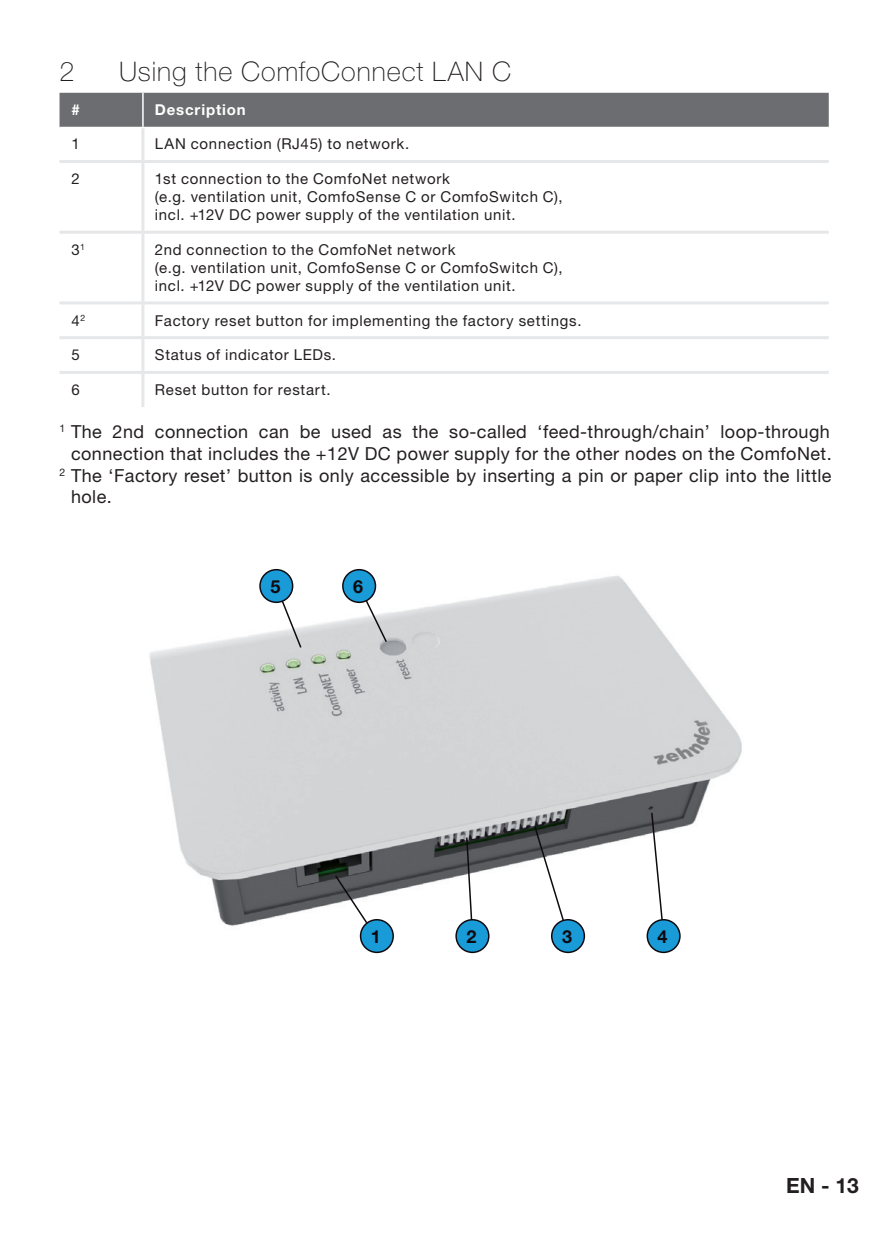
<style>
.page{position:relative;width:893px;height:1259px;background:#fff}
.page>*{position:absolute;margin:0;border:0;box-sizing:border-box;transform-origin:0 0}
.t1{font:100 27px "Helvetica Neue";letter-spacing:.035em;color:#231f20}
.t2{font:700 21px "Helvetica Neue LT Pro";color:#231f20}
.t3{font:18px "Helvetica Neue LT Pro";letter-spacing:.025em;color:#231f20}
.t4{font:700 18px "Helvetica Neue LT Pro";color:#0f0a10}
.t5{font:15px/18px "Helvetica Neue LT Pro";letter-spacing:.045em;color:#231f20}
.t6{font:700 15px "Helvetica Neue LT Pro";letter-spacing:.055em;color:#fff}
</style>
<div class="page">
<div style="left:60px;top:93px;width:769px;height:34px;background:#6c6d70"></div>
<svg style="left:60px;top:129px;width:768px;height:278px"></svg>
<hr style="left:142px;top:93px;width:2px;height:34px;background:#fff">
<hr style="left:141px;top:128px;width:3px;height:32px;background:#e6e7e9">
<hr style="left:60px;top:160px;width:83px;height:3px;background:#e6e7e9">
<hr style="left:143px;top:160px;width:686px;height:3px;background:#e6e7e9">
<hr style="left:141px;top:163px;width:3px;height:68px;background:#e6e7e9">
<hr style="left:60px;top:231px;width:83px;height:3px;background:#e6e7e9">
<hr style="left:143px;top:231px;width:686px;height:3px;background:#e6e7e9">
<hr style="left:141px;top:234px;width:3px;height:67px;background:#e6e7e9">
<hr style="left:60px;top:301px;width:83px;height:3px;background:#e6e7e9">
<hr style="left:143px;top:301px;width:686px;height:3px;background:#e6e7e9">
<hr style="left:141px;top:304px;width:3px;height:32px;background:#e6e7e9">
<hr style="left:60px;top:336px;width:83px;height:3px;background:#e6e7e9">
<hr style="left:143px;top:336px;width:686px;height:3px;background:#e6e7e9">
<hr style="left:141px;top:339px;width:3px;height:32px;background:#e6e7e9">
<hr style="left:60px;top:371px;width:83px;height:3px;background:#e6e7e9">
<hr style="left:143px;top:371px;width:686px;height:3px;background:#e6e7e9">
<hr style="left:141px;top:374px;width:3px;height:33px;background:#e6e7e9">
<img style="left:149px;top:568px;width:593px;height:368px">
<svg style="left:274px;top:584px;width:29px;height:65px"></svg>
<svg style="left:357px;top:584px;width:31px;height:60px"></svg>
<svg style="left:334px;top:873px;width:44px;height:65px"></svg>
<svg style="left:465px;top:836px;width:9px;height:84px"></svg>
<svg style="left:533px;top:824px;width:37px;height:112px"></svg>
<svg style="left:650px;top:811px;width:15px;height:114px"></svg>
<div style="left:361px;top:919px;width:32px;height:33px;background:#199bd8;border-radius:50%"></div>
<div style="left:360px;top:919px;width:34px;height:34px;border:2px solid #0f0a10;border-radius:50%"></div>
<div style="left:456px;top:919px;width:33px;height:33px;background:#199bd8;border-radius:50%"></div>
<div style="left:455px;top:919px;width:34px;height:34px;border:2px solid #0f0a10;border-radius:50%"></div>
<div style="left:260px;top:570px;width:33px;height:32px;background:#199bd8;border-radius:50%"></div>
<div style="left:259px;top:569px;width:34px;height:34px;border:2px solid #0f0a10;border-radius:50%"></div>
<div style="left:343px;top:570px;width:32px;height:32px;background:#199bd8;border-radius:50%"></div>
<div style="left:342px;top:569px;width:34px;height:34px;border:2px solid #0f0a10;border-radius:50%"></div>
<div style="left:552px;top:919px;width:32px;height:33px;background:#199bd8;border-radius:50%"></div>
<div style="left:551px;top:919px;width:34px;height:34px;border:2px solid #0f0a10;border-radius:50%"></div>
<div style="left:647px;top:919px;width:33px;height:33px;background:#199bd8;border-radius:50%"></div>
<div style="left:647px;top:919px;width:34px;height:34px;border:2px solid #0f0a10;border-radius:50%"></div>
<h1 class="t1" style="left:60px;top:56px;width:17px">2</h1>
<h1 class="t1" style="left:119px;top:56px;width:394px">Using the ComfoConnect LAN C</h1>
<p class="t6" style="left:72px;top:101px;width:10px">#</p>
<p class="t6" style="left:155px;top:101px;width:92px">Description</p>
<p class="t5" style="left:72px;top:135px;width:10px">1</p>
<p class="t5" style="left:155px;top:135px;width:256px">LAN connection (RJ45) to network.</p>
<p class="t5" style="left:72px;top:169px;width:10px">2</p>
<p class="t5" style="left:155px;top:169px;width:409px">1st connection to the ComfoNet network<br>(e.g. ventilation unit, ComfoSense C or ComfoSwitch C), incl. +12V DC power supply of the ventilation unit.</p>
<p class="t5" style="left:72px;top:240px;width:15px">3<sup>1</sup></p>
<p class="t5" style="left:155px;top:240px;width:409px">2nd connection to the ComfoNet network<br>(e.g. ventilation unit, ComfoSense C or ComfoSwitch C), incl. +12V DC power supply of the ventilation unit.</p>
<p class="t5" style="left:72px;top:311px;width:15px">4<sup>2</sup></p>
<p class="t5" style="left:155px;top:311px;width:428px">Factory reset button for implementing the factory settings.</p>
<p class="t5" style="left:72px;top:346px;width:10px">5</p>
<p class="t5" style="left:155px;top:346px;width:183px">Status of indicator LEDs.</p>
<p class="t5" style="left:72px;top:380px;width:10px">6</p>
<p class="t5" style="left:155px;top:380px;width:177px">Reset button for restart.</p>
<p class="t3" style="left:60px;top:421px;width:772px"><sup>1</sup> The 2nd connection can be used as the so-called ‘feed-through/chain’ loop-through</p>
<p class="t3" style="left:71px;top:442px;width:762px">connection that includes the +12V DC power supply for the other nodes on the ComfoNet.</p>
<p class="t3" style="left:60px;top:464px;width:773px"><sup>2</sup> The ‘Factory reset’ button is only accessible by inserting a pin or paper clip into the little</p>
<p class="t3" style="left:71px;top:485px;width:42px">hole.</p>
<p class="t4" style="left:270px;top:575px;width:12px">5</p>
<p class="t4" style="left:353px;top:575px;width:12px">6</p>
<p class="t4" style="left:371px;top:925px;width:12px">1</p>
<p class="t4" style="left:466px;top:925px;width:12px">2</p>
<p class="t4" style="left:562px;top:925px;width:12px">3</p>
<p class="t4" style="left:658px;top:925px;width:12px">4</p>
<h2 class="t2" style="left:786px;top:1172px;width:74px">EN - 13</h2>
</div>
